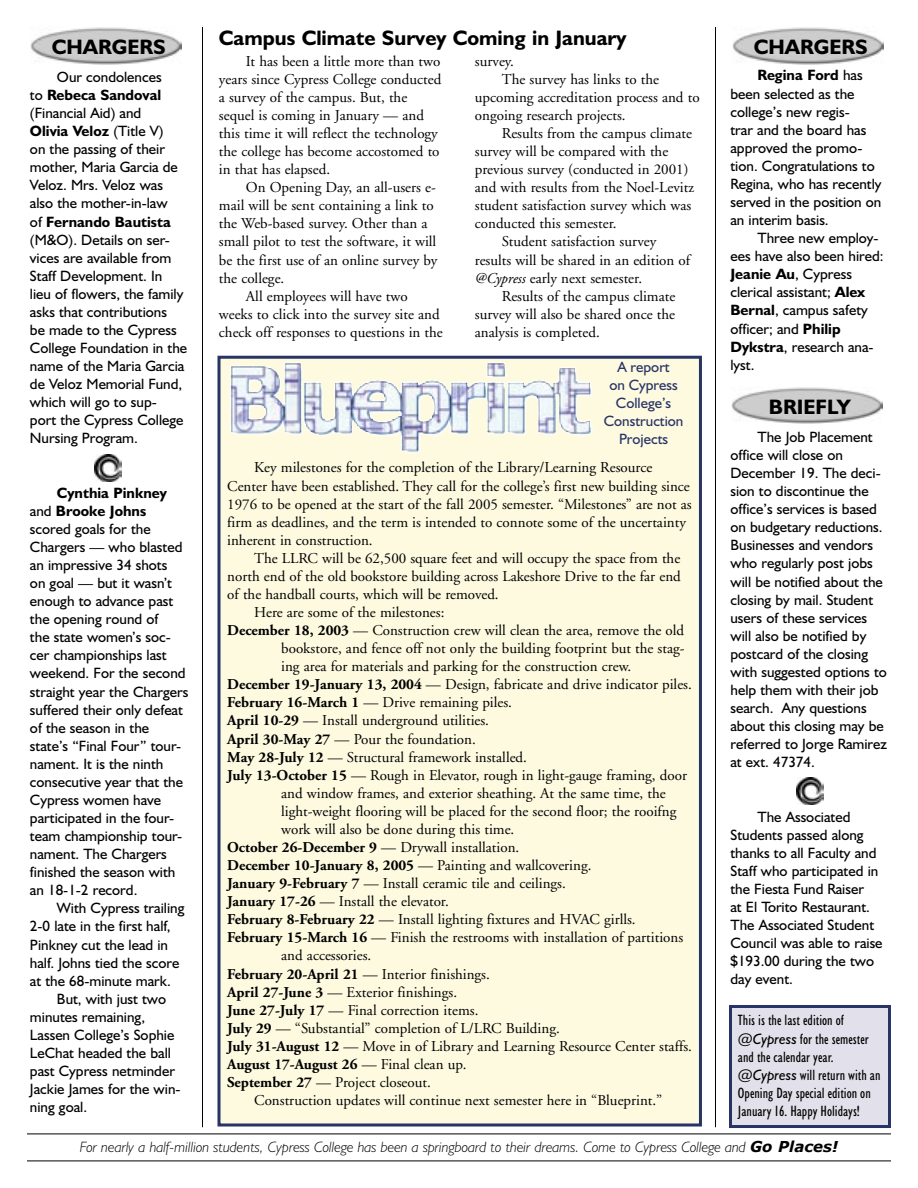
<style>
.page{position:relative;width:918px;height:1188px;background:#fff}
.page>*{position:absolute;margin:0;border:0;box-sizing:border-box;transform-origin:0 0}
.t1{font:700 21px "Humanist 521 BT";color:#000}
.Body_copy{font:15px/18px "Adobe Garamond";color:#000}
.Columns{font:15px/18px "Humanist 521 BT";color:#000}
.Body_copy-2{font:condensed 15px/18px "Humanist 521 BT";color:#000}
.t2{font:italic 300 15px "Humanist 521 BT";color:#000}
.t3{font:15px/18px "Humanist 521 BT";color:#283366;text-align:center}
.Body_copy-3{font:700 15px "Adobe Garamond";color:#000}
.s1{font-style:italic}
.s2{font-weight:700}
.s3{font-weight:400}
.s4{font-style:italic;font-stretch:normal}
.s5{font-family:"Verdana";font-weight:700}
</style>
<div class="page">
<hr style="left:202px;top:27px;width:1px;height:1100px;background:#000">
<hr style="left:715px;top:27px;width:1px;height:1100px;background:#000">
<img style="left:30px;top:27px;width:151px;height:37px">
<img style="left:732px;top:27px;width:151px;height:37px">
<img style="left:94px;top:454px;width:27px;height:28px">
<img style="left:796px;top:777px;width:27px;height:28px">
<hr style="left:27px;top:1161px;width:864px;height:1px;background:#000">
<hr style="left:27px;top:1134px;width:864px;height:1px;background:#000">
<div style="left:730px;top:1006px;width:160px;height:121px;background:#e2e1eb"></div>
<div style="left:729px;top:1005px;width:162px;height:123px;border:3px solid #283366"></div>
<div style="left:219px;top:357px;width:481px;height:768px;background:#fdfae0"></div>
<div style="left:217px;top:356px;width:485px;height:770px;border:3px solid #283366"></div>
<img style="left:230px;top:362px;width:362px;height:91px">
<img style="left:731px;top:387px;width:152px;height:36px">
<p class="t1" style="left:219px;top:25px;width:409px">Campus Climate Survey Coming in January</p>
<p class="Body_copy" style="left:219px;top:52px;width:224px;text-indent:27px">It has been a little more than two years since Cypress College conducted a survey of the campus. But, the sequel is coming in January — and this time it will reflect the technology the college has become accostomed to in that has elapsed.</p>
<p class="Body_copy" style="left:219px;top:179px;width:220px;text-indent:27px">On Opening Day, an all-users e&shy;mail will be sent containing a link to the Web-based survey. Other than a small pilot to test the software, it will be the first use of an online survey by the college.</p>
<p class="Body_copy" style="left:219px;top:287px;width:225px;text-align:center">All employees will have two<br>weeks to click into the survey site and check off responses to questions in the</p>
<p class="t1" style="left:52px;top:34px;width:115px">CHARGERS</p>
<p class="t1" style="left:754px;top:34px;width:115px">CHARGERS</p>
<p class="Body_copy" style="left:475px;top:52px;width:41px">survey.</p>
<p class="Body_copy" style="left:475px;top:70px;width:226px;text-indent:27px">The survey has links to the upcoming accreditation process and to ongoing research projects.</p>
<p class="Body_copy" style="left:475px;top:125px;width:221px;text-indent:27px">Results from the campus climate survey will be compared with the previous survey (conducted in 2001) and with results from the Noel-Levitz student satisfaction survey which was conducted this semester.</p>
<p class="Body_copy" style="left:475px;top:233px;width:217px;text-indent:27px">Student satisfaction survey results will be shared in an edition of <span class="s1">@Cypress</span> early next semester.</p>
<p class="Body_copy" style="left:475px;top:287px;width:202px;text-align:justify;text-indent:27px">Results of the campus climate survey will also be shared once the analysis is completed.</p>
<p class="Columns" style="left:730px;top:66px;width:153px;text-indent:27px"><span class="s2">Regina Ford</span> has been selected as the college’s new regis-<br>trar and the board has approved the promo&shy;tion. Congratulations to<br>Regina, who has recently served in the position on an interim basis.</p>
<p class="Columns" style="left:730px;top:229px;width:155px;text-indent:27px">Three new employ&shy;ees have also been hired:<br><span class="s2">Jeanie Au</span>, Cypress clerical assistant; <span class="s2">Alex<br>Bernal</span>, campus safety officer; and <span class="s2">Philip<br>Dykstra</span>, research ana&shy;lyst.</p>
<p class="Columns" style="left:30px;top:68px;width:159px;text-indent:27px">Our condolences<br>to <span class="s2">Rebeca Sandoval </span>(Financial Aid) and<br><span class="s2">Olivia Veloz</span> (Title V)<br>on the passing of their mother, Maria Garcia de<br>Veloz. Mrs. Veloz was also the mother-in-law<br>of <span class="s2">Fernando Bautista </span>(M&amp;O). Details on ser&shy;vices are available from<br>Staff Development. In lieu of flowers, the family asks that contributions<br>be made to the Cypress<br>College Foundation in the name of the Maria Garcia de Veloz Memorial Fund, which will go to sup-<br>port the Cypress College<br>Nursing Program.</p>
<p class="t3" style="left:604px;top:358px;width:81px">A report<br>on Cypress<br>College’s<br>Construction<br>Projects</p>
<p class="t1" style="left:769px;top:393px;width:84px">BRIEFLY</p>
<p class="Columns" style="left:730px;top:428px;width:158px;text-indent:27px">The Job Placement office will close on<br>December 19. The deci&shy;sion to discontinue the office’s services is based on budgetary reductions.<br>Businesses and vendors who regularly post jobs will be notified about the closing by mail. Student users of these services will also be notified by postcard of the closing with suggested options to help them with their job search. Any questions about this closing may be referred to Jorge Ramirez at ext. 47374.</p>
<p class="Body_copy" style="left:227px;top:459px;width:466px;text-indent:27px">Key milestones for the completion of the Library/Learning Resource Center have been established. They call for the college’s first new building since 1976 to be opened at the start of the fall 2005 semester. “Milestones” are not as firm as deadlines, and the term is intended to connote some of the uncertainty inherent in construction.</p>
<p class="Body_copy" style="left:227px;top:549px;width:455px;text-align:justify;text-indent:27px">The LLRC will be 62,500 square feet and will occupy the space from the north end of the old bookstore building across Lakeshore Drive to the far end of the handball courts, which will be removed.</p>
<p class="Body_copy" style="left:254px;top:604px;width:192px">Here are some of the milestones:</p>
<p class="Body_copy" style="left:281px;top:622px;width:405px;text-align:justify;text-indent:-54px"><span class="s2">December 18, 2003</span> — Construction crew will clean the area, remove the old bookstore, and fence off not only the building footprint but the stag&shy;ing area for materials and parking for the construction crew.</p>
<p class="Body_copy" style="left:227px;top:676px;width:466px"><span class="s2">December 19-January 13, 2004</span> — Design, fabricate and drive indicator piles.</p>
<p class="Body_copy" style="left:227px;top:694px;width:286px"><span class="s2">February 16-March 1</span> — Drive remaining piles.</p>
<p class="Body_copy" style="left:227px;top:712px;width:263px"><span class="s2">April 10-29</span> — Install underground utilities.</p>
<p class="Body_copy" style="left:227px;top:730px;width:250px"><span class="s2">April 30-May 27</span> — Pour the foundation.</p>
<p class="Body_copy" style="left:227px;top:748px;width:301px"><span class="s2">May 28-July 12</span> — Structural framework installed.</p>
<p class="Body_copy" style="left:281px;top:766px;width:407px;text-indent:-54px"><span class="s2">July 13-October 15</span> — Rough in Elevator, rough in light-gauge framing, door and window frames, and exterior sheathing. At the same time, the light-weight flooring will be placed for the second floor; the rooifng work will also be done during this time.</p>
<p class="Body_copy" style="left:227px;top:839px;width:294px"><span class="s2">October 26-December 9</span> — Drywall installation.</p>
<p class="Body_copy" style="left:227px;top:857px;width:366px"><span class="s2">December 10-January 8, 2005</span> — Painting and wallcovering.</p>
<p class="Body_copy" style="left:227px;top:875px;width:340px"><span class="s2">January 9-February 7</span> — Install ceramic tile and ceilings.</p>
<p class="Body_copy" style="left:227px;top:893px;width:223px"><span class="s2">January 17-26</span> — Install the elevator.</p>
<p class="Body_copy" style="left:227px;top:911px;width:410px"><span class="s2">February 8-February 22</span> — Install lighting fixtures and HVAC girlls.</p>
<p class="Body_copy" style="left:281px;top:929px;width:404px;text-indent:-54px"><span class="s2">February 15-March 16</span> — Finish the restrooms with installation of partitions and accessories.</p>
<p class="Body_copy" style="left:227px;top:965px;width:264px"><span class="s2">February 20-April 21</span> — Interior finishings.</p>
<p class="Body_copy" style="left:227px;top:983px;width:231px"><span class="s2">April 27-June 3</span> — Exterior finishings.</p>
<p class="Body_copy" style="left:227px;top:1001px;width:253px"><span class="s2">June 27-July 17</span> — Final correction items.</p>
<p class="Body_copy" style="left:227px;top:1019px;width:334px"><span class="s2">July 29</span> — “Substantial” completion of L/LRC Building.</p>
<p class="Body_copy" style="left:227px;top:1037px;width:466px"><span class="s2">July 31-August 12</span> — Move in of Library and Learning Resource Center staffs.</p>
<p class="Body_copy-3" style="left:227px;top:1056px;width:241px">August 17-August 26 <span class="s3">— Final clean up.</span></p>
<p class="Body_copy" style="left:227px;top:1074px;width:205px"><span class="s2">September 27</span> — Project closeout.</p>
<p class="Body_copy" style="left:254px;top:1092px;width:410px">Construction updates will continue next semester here in “Blueprint.”</p>
<p class="Columns" style="left:30px;top:483px;width:160px;text-indent:27px"><span class="s2">Cynthia Pinkney </span>and <span class="s2">Brooke Johns </span>scored goals for the<br>Chargers — who blasted an impressive 34 shots<br>on goal — but it wasn’t enough to advance past the opening round of<br>the state women’s soc&shy;cer championships last weekend. For the second straight year the Chargers suffered their only defeat of the season in the state’s “Final Four” tour&shy;nament. It is the ninth consecutive year that the<br>Cypress women have participated in the four&shy;team championship tour&shy;nament. The Chargers finished the season with an 18-1-2 record.</p>
<p class="Columns" style="left:30px;top:899px;width:156px;text-indent:27px">With Cypress trailing<br>2-0 late in the first half,<br>Pinkney cut the lead in half. Johns tied the score at the 68-minute mark.</p>
<p class="Columns" style="left:30px;top:989px;width:152px;text-indent:27px">But, with just two minutes remaining,<br>Lassen College’s Sophie<br>LeChat headed the ball past Cypress netminder<br>Jackie James for the win&shy;ning goal.</p>
<p class="Columns" style="left:730px;top:807px;width:154px;text-indent:27px">The Associated<br>Students passed along thanks to all Faculty and<br>Staff who participated in the Fiesta Fund Raiser<br>at El Torito Restaurant.<br>The Associated Student<br>Council was able to raise $193.00 during the two day event.</p>
<p class="Body_copy-2" style="left:738px;top:1011px;width:144px">This is the last edition of <span class="s4">@Cypress</span> for the semester and the calendar year. <span class="s4">@Cypress</span> will return with an<br>Opening Day special edition on<br>January 16. Happy Holidays!</p>
<p class="t2" style="left:80px;top:1138px;width:760px">For nearly a half-million students, Cypress College has been a springboard to their dreams. Come to Cypress College and <span class="s5">Go Places!</span></p>
</div>
